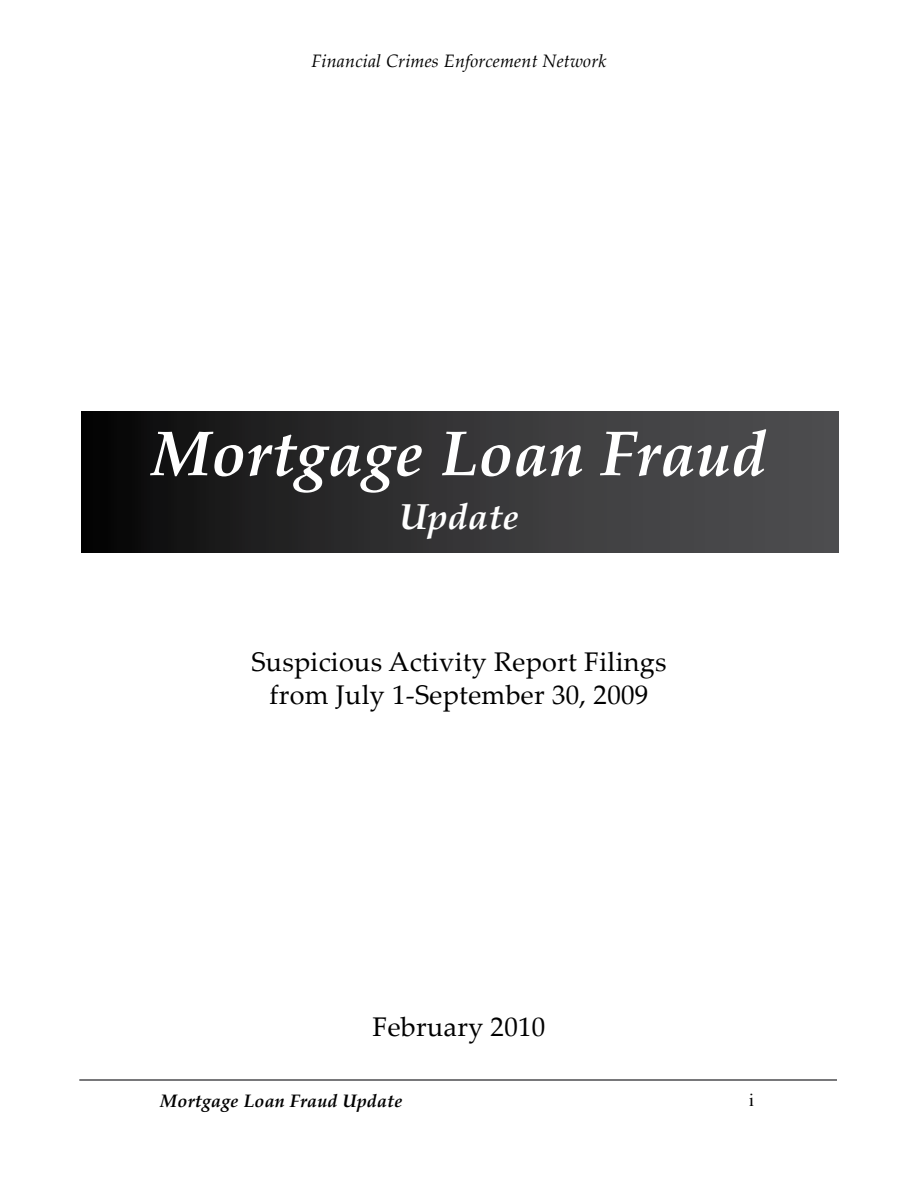
<style>
.page{position:relative;width:918px;height:1188px;background:#fff}
.page>*{position:absolute;margin:0;border:0;box-sizing:border-box;transform-origin:0 0}
.t1{font:italic 700 63px "Palatino Linotype";letter-spacing:.005em;color:#fff}
.t2{font:italic 700 36px "Palatino Linotype";letter-spacing:.01em;color:#fff}
.t3{font:27px/32.4px "Palatino Linotype";letter-spacing:.01em;color:#000;text-align:center}
.t4{font:italic 18px "Palatino Linotype";letter-spacing:.01em;color:#000}
.t5{font:italic 700 18px "Palatino Linotype";letter-spacing:.01em;color:#000}
.t6{font:18px "Times";color:#000}
</style>
<div class="page">
<hr style="left:79px;top:1079px;width:758px;height:2px;background:#4d4d4f">
<div style="left:81px;top:411px;width:758px;height:141px;background:linear-gradient(to right,#0c0c0c,#555557)"></div>
<p class="t4" style="left:311px;top:48px;width:297px">Financial Crimes Enforcement Network</p>
<h1 class="t1" style="left:152px;top:409px;width:616px">Mortgage Loan Fraud</h1>
<h2 class="t2" style="left:399px;top:491px;width:121px">Update</h2>
<p class="t3" style="left:251px;top:645px;width:417px">Suspicious Activity Report Filings from July 1-September 30, 2009</p>
<p class="t3" style="left:372px;top:1009px;width:174px">February 2010</p>
<p class="t5" style="left:160px;top:1088px;width:244px">Mortgage Loan Fraud Update</p>
<p class="t6" style="left:749px;top:1090px;width:7px">i</p>
</div>
